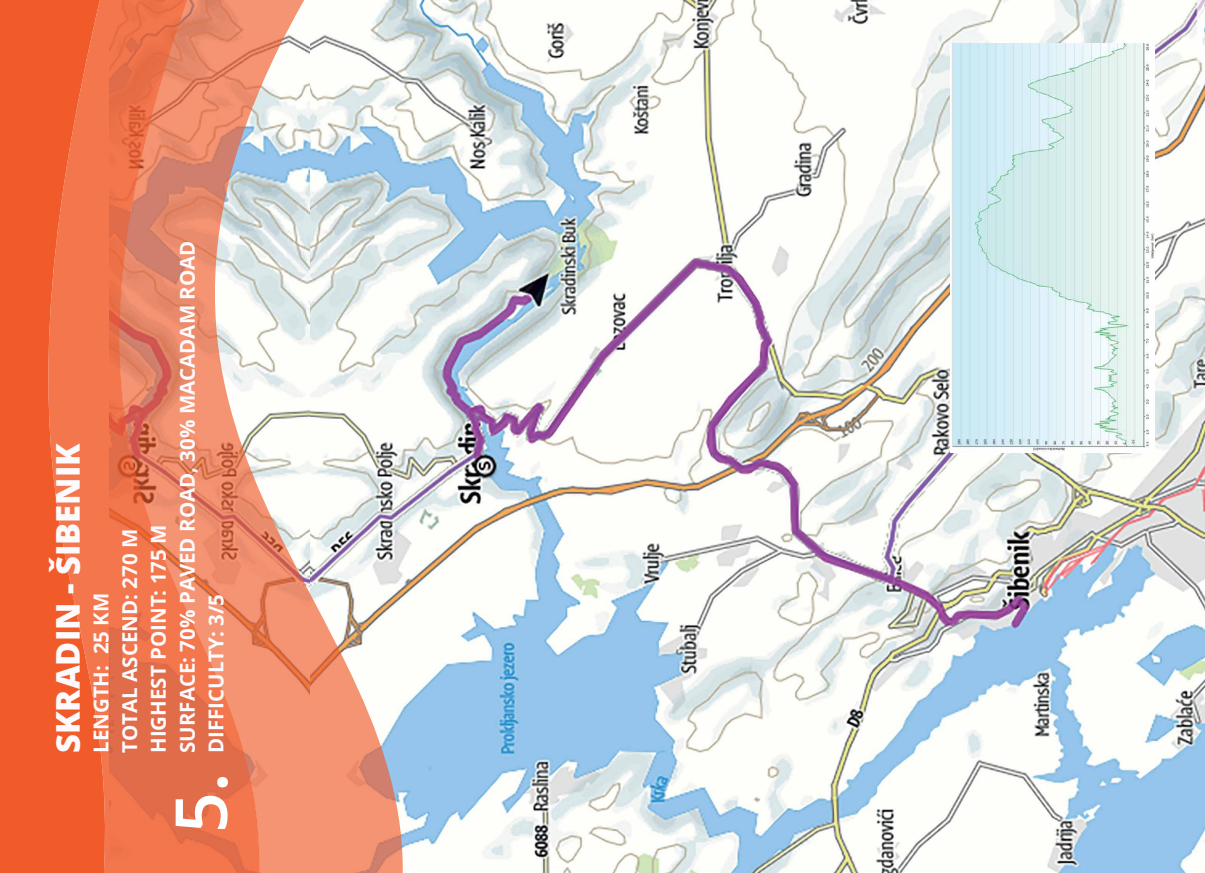
<style>
.page{position:relative;width:1205px;height:873px;background:#fff}
.page>*{position:absolute;margin:0;border:0;box-sizing:border-box;transform-origin:0 0}
.t1{font:600 71.8px "Open Sans";color:#fdfefe}
.t2{font:800 32.8px "Open Sans";color:#fcfafc}
.t3{font:700 20.4px/28.6px "Open Sans";color:#fcfafc}
</style>
<div class="page">
<img style="left:402px;top:0;width:802px;height:873px">
<div style="left:0;top:0;width:48px;height:873px;background:#f15a29"></div>
<svg style="left:48px;top:0;width:71px;height:873px;fill:#f3764d"></svg>
<svg style="left:119px;top:0;width:283px;height:873px"></svg>
<img style="left:949px;top:43px;width:204px;height:409px">
<h2 class="t2" style="left:43px;top:753px;width:311px;rotate:-90deg">SKRADIN - ŠIBENIK</h2>
<p class="t3" style="left:86px;top:753px;width:514px;rotate:-90deg">LENGTH: 25 KM<br>TOTAL ASCEND: 270 M<br>HIGHEST POINT: 175 M<br>SURFACE: 70% PAVED ROAD, 30% MACADAM ROAD<br>DIFFICULTY: 3/5</p>
<h1 class="t1" style="left:151px;top:833px;width:62px;rotate:-90deg">5.</h1>
</div>
